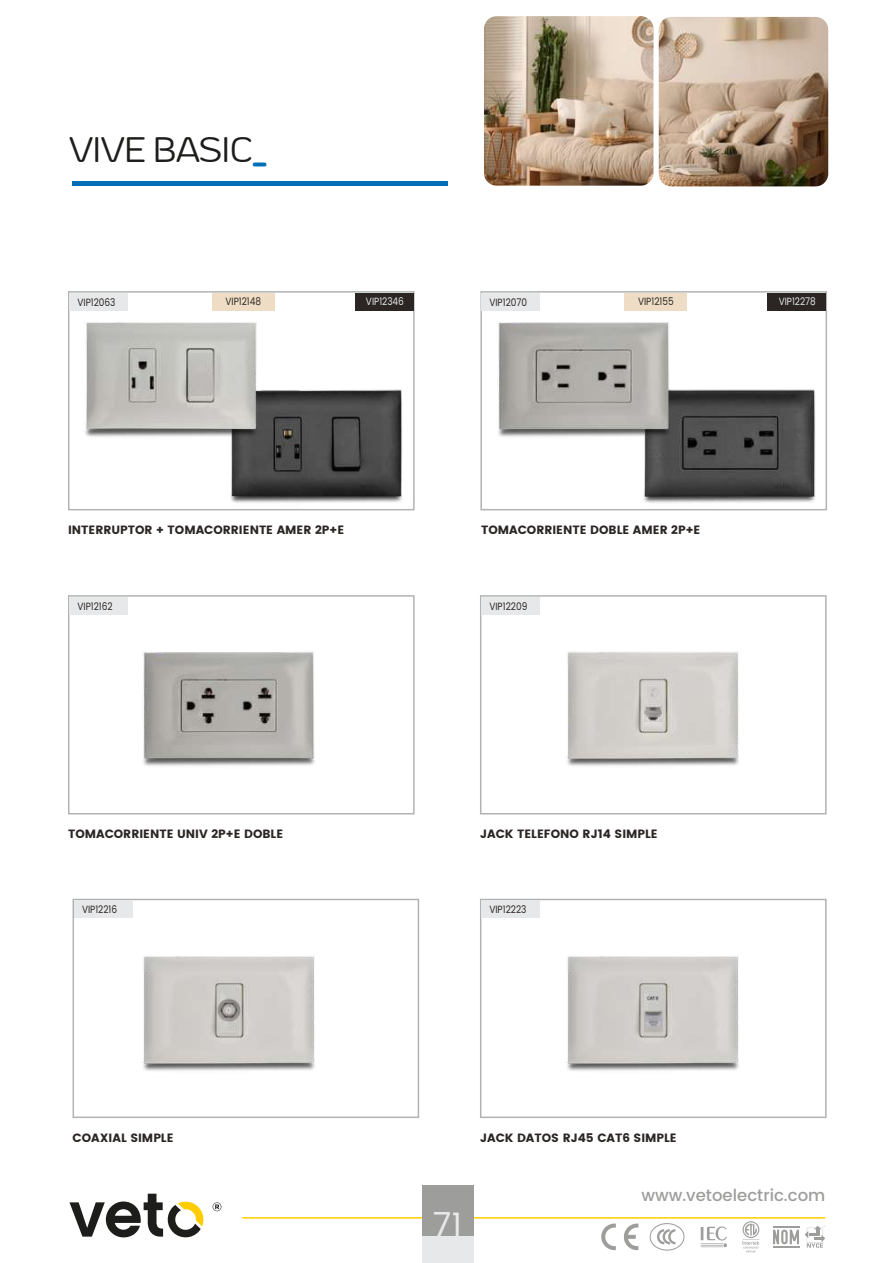
<style>
.page{position:relative;width:893px;height:1263px;background:#fff}
.page>*{position:absolute;margin:0;border:0;box-sizing:border-box;transform-origin:0 0}
.t1{font:35.4px "Byom";color:#1d1d1b}
.t2{font:33px "Poppins";color:#e7e8e9}
.t3{font:500 16.5px "Poppins";color:#9d9d9c}
.t4{font:700 12px "Poppins";color:#2b2624}
.t5{font:10.5px "Poppins";color:#2b2624;scale:.85 1}
.t6{font:10.5px "Poppins";color:#e7e8e9;scale:.85 1}
.s1{font-weight:700;color:#006eb7}
</style>
<div class="page">
<img style="left:484px;top:16px;width:344px;height:170px">
<div style="left:73px;top:181px;width:375px;height:5px;background:#006eb7"></div>
<hr style="left:242px;top:1217px;width:583px;height:1px;background:#ffcd00">
<svg style="left:624px;top:1223px;width:14px;height:27px"></svg>
<svg style="left:601px;top:1223px;width:15px;height:27px"></svg>
<svg style="left:649px;top:1223px;width:36px;height:27px"></svg>
<svg style="left:701px;top:1226px;width:26px;height:21px"></svg>
<hr style="left:773px;top:1246px;width:26px;height:2px;background:#9d9d9c">
<svg style="left:773px;top:1226px;width:26px;height:18px"></svg>
<svg style="left:805px;top:1226px;width:21px;height:22px"></svg>
<svg style="left:742px;top:1221px;width:17px;height:31px"></svg>
<div style="left:422px;top:1185px;width:51px;height:51px;background:#9d9d9c"></div>
<div style="left:422px;top:1236px;width:51px;height:27px;background:#e7e8e9"></div>
<svg style="left:68px;top:595px;width:347px;height:219px"></svg>
<div style="left:69px;top:597px;width:59px;height:17px;background:#e7e8e9"></div>
<svg style="left:68px;top:291px;width:347px;height:219px"></svg>
<svg style="left:480px;top:291px;width:347px;height:219px"></svg>
<div style="left:69px;top:293px;width:59px;height:17px;background:#e7e8e9"></div>
<div style="left:216px;top:293px;width:59px;height:17px;background:#eeddc4"></div>
<div style="left:481px;top:293px;width:59px;height:17px;background:#e7e8e9"></div>
<div style="left:628px;top:293px;width:59px;height:17px;background:#eeddc4"></div>
<div style="left:767px;top:293px;width:59px;height:17px;background:#2b2624"></div>
<div style="left:355px;top:293px;width:59px;height:17px;background:#2b2624"></div>
<svg style="left:69px;top:1194px;width:135px;height:44px"></svg>
<svg style="left:213px;top:1202px;width:8px;height:9px"></svg>
<svg style="left:480px;top:595px;width:347px;height:219px"></svg>
<div style="left:481px;top:597px;width:59px;height:17px;background:#e7e8e9"></div>
<svg style="left:480px;top:899px;width:347px;height:219px"></svg>
<div style="left:481px;top:900px;width:59px;height:18px;background:#e7e8e9"></div>
<svg style="left:73px;top:899px;width:346px;height:219px"></svg>
<div style="left:74px;top:900px;width:59px;height:18px;background:#e7e8e9"></div>
<div style="left:625px;top:293px;width:58px;height:17px;background:#eeddc4"></div>
<div style="left:212px;top:293px;width:59px;height:17px;background:#eeddc4"></div>
<h1 class="t1" style="left:69px;top:128px;width:200px">VIVE BASIC<span class="s1">_</span></h1>
<p class="t5" style="left:226px;top:294px;width:43px">VIP12148</p>
<p class="t5" style="left:638px;top:294px;width:43px">VIP12155</p>
<p class="t5" style="left:77px;top:294px;width:46px">VIP12063</p>
<p class="t5" style="left:230px;top:294px;width:43px">VIP12148</p>
<p class="t6" style="left:366px;top:294px;width:46px">VIP12346</p>
<p class="t5" style="left:489px;top:294px;width:46px">VIP12070</p>
<p class="t5" style="left:642px;top:294px;width:43px">VIP12155</p>
<p class="t6" style="left:779px;top:294px;width:45px">VIP12278</p>
<p class="t4" style="left:68px;top:523px;width:278px">INTERRUPTOR + TOMACORRIENTE AMER 2P+E</p>
<p class="t4" style="left:481px;top:523px;width:221px">TOMACORRIENTE DOBLE AMER 2P+E</p>
<p class="t5" style="left:77px;top:598px;width:43px">VIP12162</p>
<p class="t5" style="left:489px;top:598px;width:46px">VIP12209</p>
<p class="t4" style="left:68px;top:827px;width:217px">TOMACORRIENTE UNIV 2P+E DOBLE</p>
<p class="t4" style="left:480px;top:827px;width:179px">JACK TELEFONO RJ14 SIMPLE</p>
<p class="t5" style="left:82px;top:902px;width:43px">VIP12216</p>
<p class="t5" style="left:489px;top:902px;width:45px">VIP12223</p>
<p class="t4" style="left:73px;top:1130px;width:102px">COAXIAL SIMPLE</p>
<p class="t4" style="left:480px;top:1130px;width:198px">JACK DATOS RJ45 CAT6 SIMPLE</p>
<h3 class="t3" style="left:642px;top:1183px;width:185px">www.vetoelectric.com</h3>
<h2 class="t2" style="left:433px;top:1200px;width:31px">71</h2>
</div>
